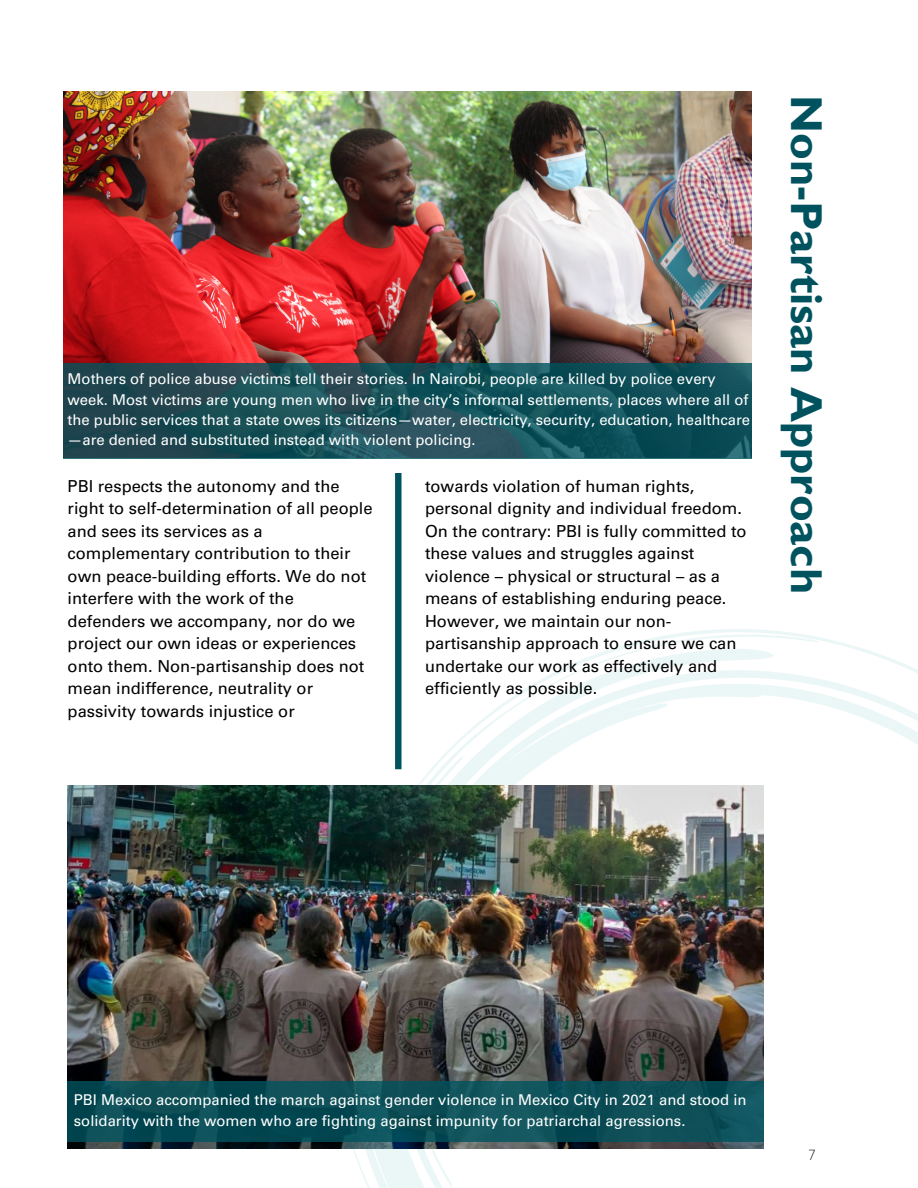
<style>
.page{position:relative;width:918px;height:1188px;background:#fff}
.page>*{position:absolute;margin:0;border:0;box-sizing:border-box;transform-origin:0 0}
.t1{font:700 45px "Gill Sans Std";color:#00535e}
.t2{font:16.5px/22.5px "Univers LT Std";color:#000}
.t3{font:14.85px/20.2px "Univers LT Std";color:#fff}
.t4{font:300 14.55px "Quicksand";color:#000}
</style>
<div class="page">
<svg style="left:819px;top:637px;width:99px;height:104px"></svg>
<svg style="left:458px;top:629px;width:361px;height:112px"></svg>
<svg style="left:216px;top:741px;width:702px;height:447px"></svg>
<img style="left:63px;top:92px;width:689px;height:271px">
<svg style="left:63px;top:363px;width:689px;height:96px;background:#194e58"></svg>
<svg style="left:395px;top:473px;width:7px;height:296px;background:#14606a"></svg>
<img style="left:68px;top:785px;width:696px;height:363px">
<div style="left:68px;top:1081px;width:696px;height:60px;background:linear-gradient(to bottom,#0e5058,#094d57)"></div>
<p class="t3" style="left:68px;top:371px;width:684px">Mothers of police abuse victims tell their stories. In Nairobi, people are killed by police every week. Most victims are young men who live in the city’s informal settlements, places where all of the public services that a state owes its citizens—water, electricity, security, education, healthcare —are denied and substituted instead with violent policing.</p>
<p class="t2" style="left:425px;top:477px;width:323px">towards violation of human rights, personal dignity and individual freedom.<br>On the contrary: PBI is fully committed to these values and struggles against violence – physical or structural – as a means of establishing enduring peace.<br>However, we maintain our non&shy;partisanship approach to ensure we can undertake our work as effectively and efficiently as possible.</p>
<p class="t2" style="left:68px;top:477px;width:307px">PBI respects the autonomy and the right to self-determination of all people and sees its services as a complementary contribution to their own peace-building efforts. We do not interfere with the work of the defenders we accompany, nor do we project our own ideas or experiences onto them. Non-partisanship does not mean indifference, neutrality or passivity towards injustice or</p>
<p class="t1" style="left:822px;top:95px;width:500px;rotate:90deg">Non-Partisan Approach</p>
<p class="t3" style="left:74px;top:1092px;width:674px">PBI Mexico accompanied the march against gender violence in Mexico City in 2021 and stood in solidarity with the women who are fighting against impunity for patriarchal agressions.</p>
<p class="t4" style="left:808px;top:1145px;width:9px">7</p>
</div>
